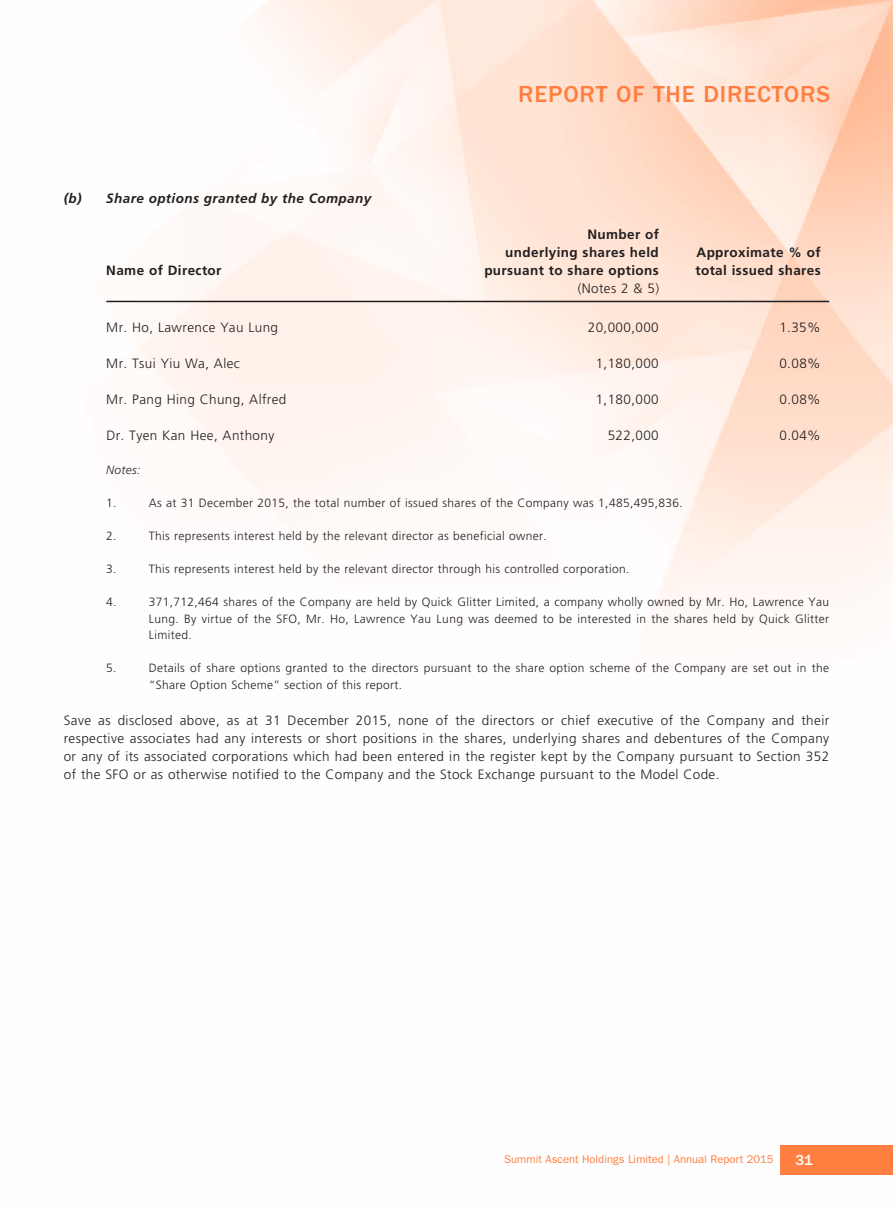
<style>
.page{position:relative;width:893px;height:1212px;background:#fff}
.page>*{position:absolute;margin:0;border:0;box-sizing:border-box;transform-origin:0 0}
.t1{font:500 24px "ITC Franklin Gothic Std";letter-spacing:.035em;color:#ff7e40}
.t2{font:500 15px "ITC Franklin Gothic Std";color:#fff}
.t3{font:300 13.5px/18px "Frutiger LT Std";letter-spacing:.03em;color:#231f20;text-align:justify}
.t4{font:700 13.5px/18px "Frutiger LT Std";letter-spacing:.03em;color:#231f20;text-align:right}
.t5{font:italic 700 13.5px "Frutiger LT Std";letter-spacing:.03em;color:#231f20}
.t6{font:300 12px/16.5px "Frutiger LT Std";letter-spacing:.03em;color:#231f20;text-align:justify}
.t7{font:italic 300 12px "Frutiger LT Std";letter-spacing:.03em;color:#231f20}
.t8{font:11.25px "ITC Franklin Gothic Std";color:#ff7e40}
</style>
<div class="page">
<img style="left:106px;top:0;width:787px;height:624px">
<div style="left:780px;top:1145px;width:113px;height:30px;background:#ff7e40"></div>
<hr style="left:106px;top:301px;width:723px;height:1px;background:#231f20">
<p class="t5" style="left:64px;top:190px;width:309px">(b) Share options granted by the Company</p>
<h1 class="t1" style="left:518px;top:81px;width:313px">REPORT OF THE DIRECTORS</h1>
<p class="t4" style="left:505px;top:225px;width:155px">Number of<br>underlying shares held</p>
<p class="t4" style="left:696px;top:243px;width:126px">Approximate % of</p>
<p class="t4" style="left:106px;top:261px;width:117px">Name of Director</p>
<p class="t4" style="left:484px;top:261px;width:176px">pursuant to share options</p>
<p class="t4" style="left:695px;top:261px;width:127px">total issued shares</p>
<p class="t3" style="left:578px;top:279px;width:83px">(Notes 2 &amp; 5)</p>
<p class="t3" style="left:106px;top:318px;width:173px">Mr. Ho, Lawrence Yau Lung</p>
<p class="t3" style="left:588px;top:318px;width:72px">20,000,000</p>
<p class="t3" style="left:779px;top:318px;width:43px">1.35%</p>
<p class="t3" style="left:106px;top:354px;width:135px">Mr. Tsui Yiu Wa, Alec</p>
<p class="t3" style="left:596px;top:354px;width:65px">1,180,000</p>
<p class="t3" style="left:779px;top:354px;width:43px">0.08%</p>
<p class="t3" style="left:106px;top:390px;width:182px">Mr. Pang Hing Chung, Alfred</p>
<p class="t3" style="left:596px;top:390px;width:65px">1,180,000</p>
<p class="t3" style="left:779px;top:390px;width:43px">0.08%</p>
<p class="t3" style="left:106px;top:426px;width:170px">Dr. Tyen Kan Hee, Anthony</p>
<p class="t3" style="left:608px;top:426px;width:53px">522,000</p>
<p class="t3" style="left:779px;top:426px;width:43px">0.04%</p>
<p class="t7" style="left:106px;top:463px;width:36px">Notes:</p>
<p class="t6" style="left:106px;top:495px;width:12px">1.</p>
<p class="t6" style="left:149px;top:495px;width:535px">As at 31 December 2015, the total number of issued shares of the Company was 1,485,495,836.</p>
<p class="t6" style="left:106px;top:528px;width:12px">2.</p>
<p class="t6" style="left:149px;top:528px;width:400px">This represents interest held by the relevant director as beneficial owner.</p>
<p class="t6" style="left:106px;top:561px;width:12px">3.</p>
<p class="t6" style="left:149px;top:561px;width:482px">This represents interest held by the relevant director through his controlled corporation.</p>
<p class="t6" style="left:106px;top:594px;width:12px">4.</p>
<p class="t6" style="left:149px;top:594px;width:682px">371,712,464 shares of the Company are held by Quick Glitter Limited, a company wholly owned by Mr. Ho, Lawrence Yau Lung. By virtue of the SFO, Mr. Ho, Lawrence Yau Lung was deemed to be interested in the shares held by Quick Glitter Limited.</p>
<p class="t6" style="left:106px;top:660px;width:12px">5.</p>
<p class="t6" style="left:149px;top:660px;width:682px">Details of share options granted to the directors pursuant to the share option scheme of the Company are set out in the “Share Option Scheme” section of this report.</p>
<p class="t3" style="left:64px;top:711px;width:767px">Save as disclosed above, as at 31 December 2015, none of the directors or chief executive of the Company and their respective associates had any interests or short positions in the shares, underlying shares and debentures of the Company or any of its associated corporations which had been entered in the register kept by the Company pursuant to Section 352 of the SFO or as otherwise notified to the Company and the Stock Exchange pursuant to the Model Code.</p>
<p class="t8" style="left:504px;top:1153px;width:271px">Summit Ascent Holdings Limited | Annual Report 2015</p>
<p class="t2" style="left:795px;top:1151px;width:19px">31</p>
</div>
